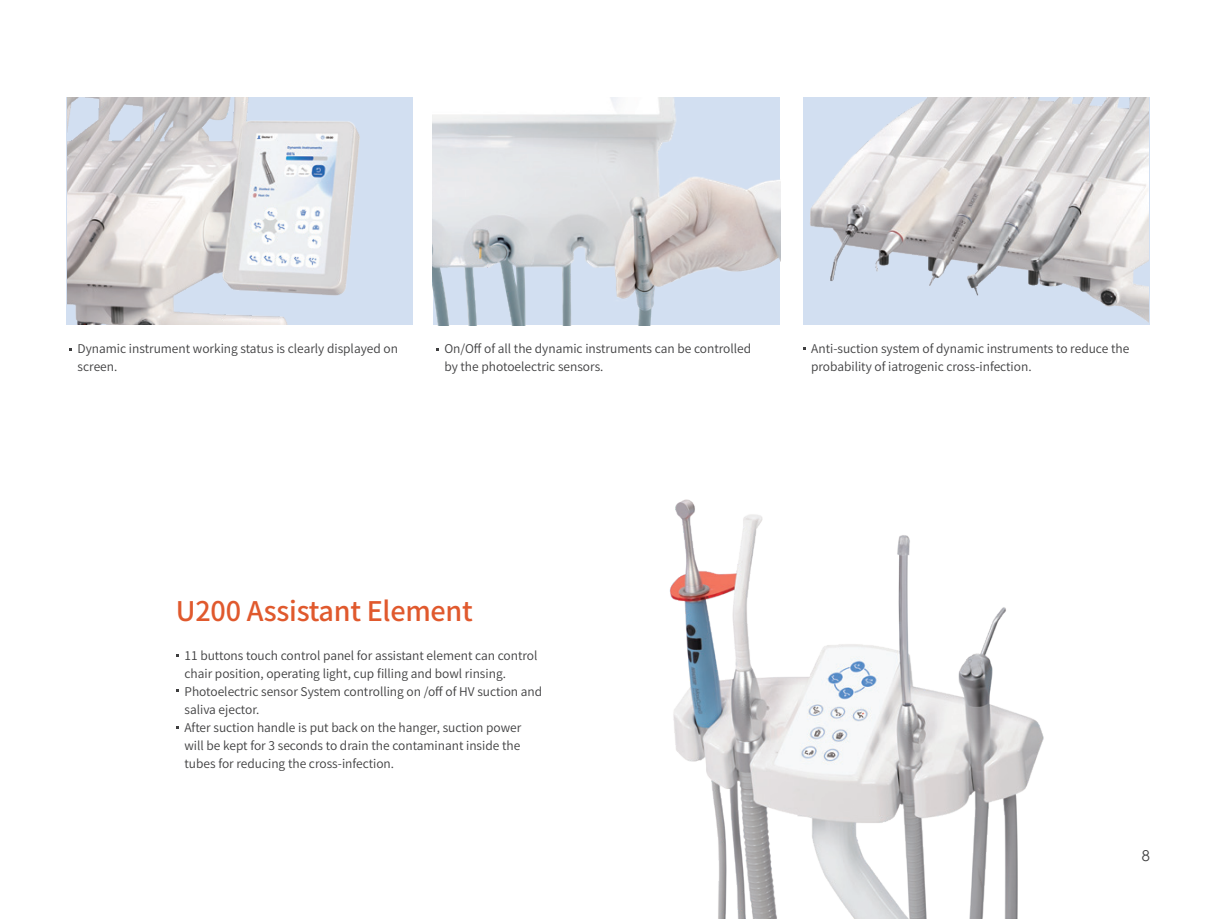
<style>
.page{position:relative;width:1225px;height:919px;background:#fff}
.page>*{position:absolute;margin:0;border:0;box-sizing:border-box;transform-origin:0 0}
.t1{font:500 27px "Source Han Sans CN";letter-spacing:-.01em;color:#e0592d}
.t2{font:15px "Century Gothic";color:#3f3f40}
.t3{font:12px/18px "Source Han Sans CN";color:#3f3f40}
</style>
<div class="page">
<img style="left:669px;top:499px;width:375px;height:419px">
<img style="left:67px;top:98px;width:345px;height:227px">
<img style="left:432px;top:97px;width:348px;height:228px">
<img style="left:803px;top:97px;width:345px;height:228px">
<p class="t3" style="left:78px;top:340px;width:322px">Dynamic instrument working status is clearly displayed on screen.</p>
<p class="t3" style="left:444px;top:340px;width:308px">On/Off of all the dynamic instruments can be controlled by the photoelectric sensors.</p>
<p class="t3" style="left:811px;top:340px;width:319px">Anti-suction system of dynamic instruments to reduce the probability of iatrogenic cross-infection.</p>
<h1 class="t1" style="left:176px;top:595px;width:298px">U200 Assistant Element</h1>
<p class="t3" style="left:184px;top:646px;width:359px">11 buttons touch control panel for assistant element can control chair position, operating light, cup filling and bowl rinsing.<br>Photoelectric sensor System controlling on /off of HV suction and saliva ejector.<br>After suction handle is put back on the hanger, suction power will be kept for 3 seconds to drain the contaminant inside the tubes for reducing the cross-infection.</p>
<p class="t2" style="left:1142px;top:844px;width:10px">8</p>
</div>
